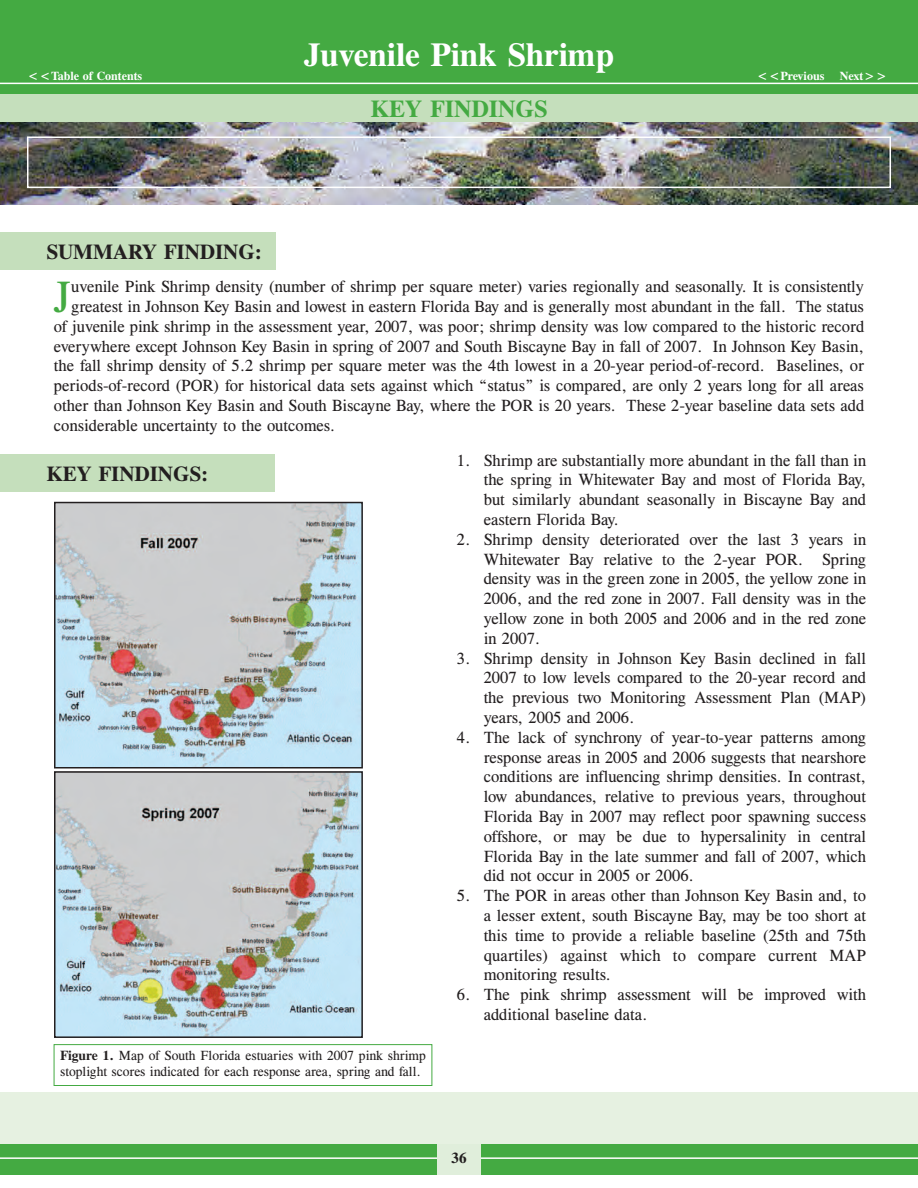
<style>
.page{position:relative;width:918px;height:1188px;background:#fff}
.page>*{position:absolute;margin:0;border:0;box-sizing:border-box;transform-origin:0 0}
.t1{font:44.7px "Times E";color:#44aa42}
.t2{font:700 33px "Times E";color:#fff}
.t3{font:700 24px "Times E";color:#44aa42}
.t4{font:700 21px "Times E";color:#231f20}
.t5{font:16.5px/19.8px "Times E";color:#231f20}
.t6{font:700 15px "Times E";color:#231f20}
.t7{font:13.5px/16.2px "Times E";color:#231f20}
.t8{font:700 12px "Times E";color:#fff}
.s1{font-weight:700}
</style>
<div class="page">
<div style="left:0;top:1092px;width:918px;height:56px;background:#e6f1e1"></div>
<div style="left:0;top:1144px;width:918px;height:30px;background:#44aa42"></div>
<hr style="left:0;top:1157px;width:918px;height:2px;background:#fff">
<div style="left:437px;top:1144px;width:44px;height:30px;background:#e0eedb"></div>
<img style="left:0;top:122px;width:918px;height:83px">
<div style="left:0;top:28px;width:918px;height:94px;background:#c5dfbc"></div>
<div style="left:0;top:0;width:918px;height:94px;background:#44aa42"></div>
<hr style="left:0;top:83px;width:918px;height:1px;background:#fff">
<div style="left:27px;top:136px;width:864px;height:52px;border:2px solid #fff"></div>
<div style="left:0;top:232px;width:276px;height:38px;background:#c5dfbc"></div>
<img style="left:57px;top:505px;width:303px;height:261px">
<div style="left:54px;top:502px;width:309px;height:267px;border:2px solid #231f20"></div>
<img style="left:57px;top:774px;width:303px;height:261px">
<div style="left:54px;top:771px;width:309px;height:267px;border:2px solid #231f20"></div>
<div style="left:54px;top:1045px;width:378px;height:41px;border:1px solid #44aa42"></div>
<div style="left:0;top:454px;width:275px;height:38px;background:#c5dfbc"></div>
<h2 class="t2" style="left:304px;top:43px;width:311px">Juvenile Pink Shrimp</h2>
<h3 class="t3" style="left:371px;top:101px;width:178px">KEY FINDINGS</h3>
<p class="t8" style="left:27px;top:71px;width:117px">&lt;&lt;Table of Contents</p>
<p class="t8" style="left:756px;top:71px;width:70px">&lt;&lt;Previous</p>
<p class="t8" style="left:840px;top:71px;width:49px">Next&gt;&gt;</p>
<p class="t4" style="left:46px;top:245px;width:217px">SUMMARY FINDING:</p>
<h1 class="t1" style="left:54px;top:282px;width:19px">J</h1>
<p class="t5" style="left:71px;top:278px;width:794px">uvenile Pink Shrimp density (number of shrimp per square meter) varies regionally and seasonally. It is consistently</p>
<p class="t5" style="left:71px;top:298px;width:794px">greatest in Johnson Key Basin and lowest in eastern Florida Bay and is generally most abundant in the fall. The status</p>
<p class="t5" style="left:54px;top:318px;width:812px">of juvenile pink shrimp in the assessment year, 2007, was poor; shrimp density was low compared to the historic record</p>
<p class="t5" style="left:54px;top:338px;width:812px">everywhere except Johnson Key Basin in spring of 2007 and South Biscayne Bay in fall of 2007. In Johnson Key Basin,</p>
<p class="t5" style="left:54px;top:358px;width:812px">the fall shrimp density of 5.2 shrimp per square meter was the 4th lowest in a 20-year period-of-record. Baselines, or</p>
<p class="t5" style="left:54px;top:377px;width:812px">periods-of-record (POR) for historical data sets against which “status” is compared, are only 2 years long for all areas</p>
<p class="t5" style="left:54px;top:397px;width:812px">other than Johnson Key Basin and South Biscayne Bay, where the POR is 20 years. These 2-year baseline data sets add</p>
<p class="t5" style="left:54px;top:417px;width:283px">considerable uncertainty to the outcomes.</p>
<p class="t5" style="left:484px;top:452px;width:384px">Shrimp are substantially more abundant in the fall than in the spring in Whitewater Bay and most of Florida Bay, but similarly abundant seasonally in Biscayne Bay and eastern Florida Bay.<br>Shrimp density deteriorated over the last 3 years in Whitewater Bay relative to the 2-year POR. Spring density was in the green zone in 2005, the yellow zone in 2006, and the red zone in 2007. Fall density was in the yellow zone in both 2005 and 2006 and in the red zone in 2007.<br>Shrimp density in Johnson Key Basin declined in fall 2007 to low levels compared to the 20-year record and the previous two Monitoring Assessment Plan (MAP) years, 2005 and 2006.<br>The lack of synchrony of year-to-year patterns among response areas in 2005 and 2006 suggests that nearshore conditions are influencing shrimp densities. In contrast, low abundances, relative to previous years, throughout Florida Bay in 2007 may reflect poor spawning success offshore, or may be due to hypersalinity in central Florida Bay in the late summer and fall of 2007, which did not occur in 2005 or 2006.<br>The POR in areas other than Johnson Key Basin and, to a lesser extent, south Biscayne Bay, may be too short at this time to provide a reliable baseline (25th and 75th quartiles) against which to compare current MAP monitoring results.<br>The pink shrimp assessment will be improved with additional baseline data.</p>
<p class="t5" style="left:457px;top:452px;width:15px">1.</p>
<p class="t4" style="left:46px;top:467px;width:163px">KEY FINDINGS:</p>
<p class="t5" style="left:457px;top:531px;width:15px">2.</p>
<p class="t5" style="left:457px;top:650px;width:15px">3.</p>
<p class="t5" style="left:457px;top:729px;width:15px">4.</p>
<p class="t5" style="left:457px;top:887px;width:15px">5.</p>
<p class="t5" style="left:457px;top:986px;width:15px">6.</p>
<p class="t7" style="left:60px;top:1049px;width:367px"><span class="s1">Figure 1.</span> Map of South Florida estuaries with 2007 pink shrimp stoplight scores indicated for each response area, spring and fall.</p>
<p class="t6" style="left:452px;top:1153px;width:16px">36</p>
</div>
